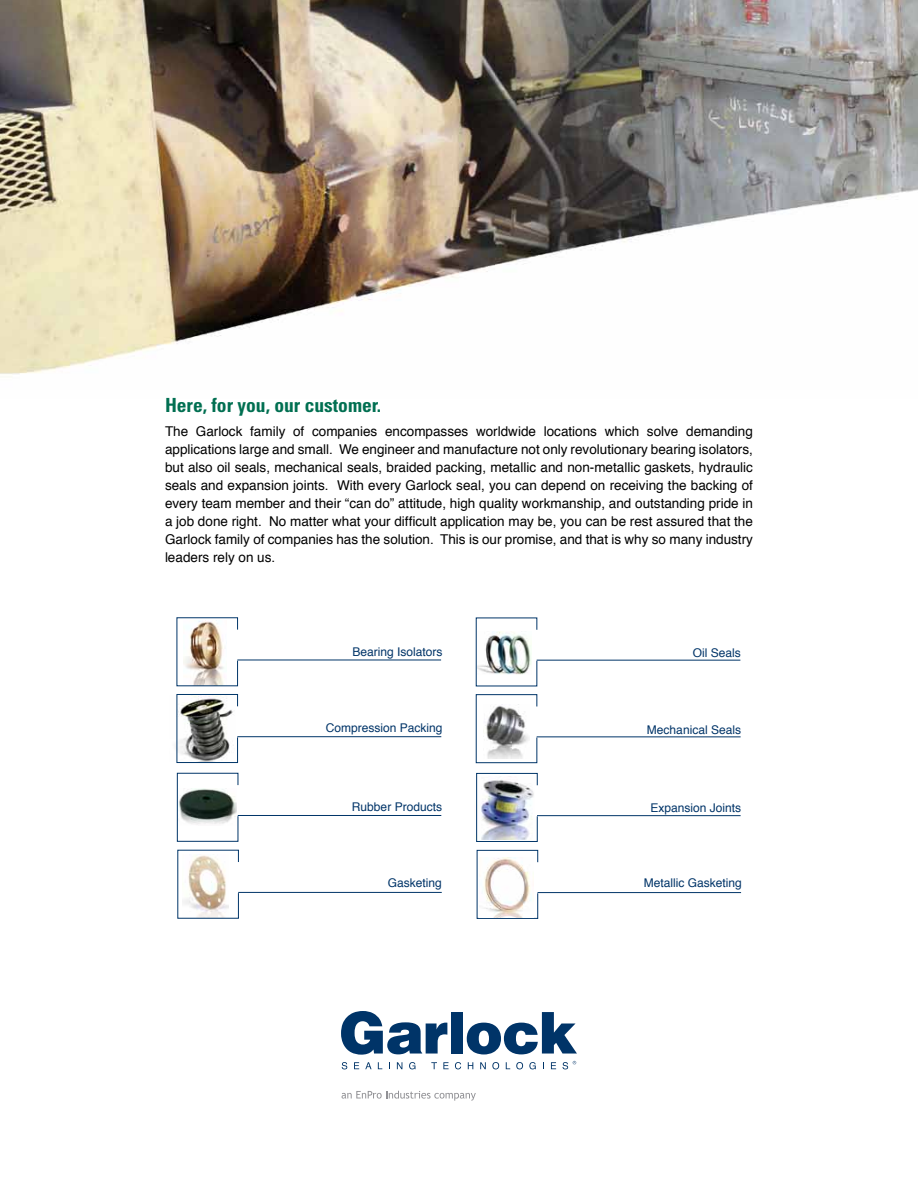
<style>
.page{position:relative;width:918px;height:1188px;background:#fff}
.page>*{position:absolute;margin:0;border:0;box-sizing:border-box;transform-origin:0 0}
.t1{font:700 condensed 19.5px "Univers";color:#006f51}
.t2{font:13.5px/18px "Helvetica";color:#000;text-align:justify}
.t3{font:12px "Helvetica";color:#003468}
</style>
<div class="page">
<img style="left:481px;top:780px;width:53px;height:60px">
<img style="left:182px;top:855px;width:47px;height:62px">
<img style="left:175px;top:696px;width:64px;height:66px">
<img style="left:183px;top:621px;width:41px;height:63px">
<img style="left:0;top:0;width:918px;height:374px">
<hr style="left:537px;top:660px;width:203px;height:1px;background:#003568">
<div style="left:476px;top:694px;width:61px;height:69px;border:1px solid #003568"></div>
<hr style="left:535px;top:707px;width:4px;height:30px;background:#fff">
<hr style="left:537px;top:737px;width:204px;height:1px;background:#003568">
<div style="left:476px;top:773px;width:62px;height:69px;border:1px solid #003568"></div>
<hr style="left:535px;top:786px;width:4px;height:30px;background:#fff">
<hr style="left:537px;top:815px;width:204px;height:1px;background:#003568">
<div style="left:477px;top:850px;width:61px;height:69px;border:1px solid #003568"></div>
<hr style="left:536px;top:863px;width:4px;height:30px;background:#fff">
<hr style="left:538px;top:892px;width:203px;height:1px;background:#003568">
<hr style="left:237px;top:660px;width:204px;height:1px;background:#003568">
<div style="left:177px;top:694px;width:61px;height:69px;border:1px solid #003568"></div>
<hr style="left:236px;top:707px;width:3px;height:30px;background:#fff">
<hr style="left:237px;top:736px;width:204px;height:1px;background:#003568">
<div style="left:177px;top:773px;width:61px;height:69px;border:1px solid #003568"></div>
<hr style="left:236px;top:786px;width:4px;height:29px;background:#fff">
<hr style="left:238px;top:815px;width:203px;height:1px;background:#003568">
<hr style="left:238px;top:892px;width:204px;height:1px;background:#003568">
<svg style="left:341px;top:1011px;width:106px;height:44px"></svg>
<div style="left:451px;top:1012px;width:11px;height:42px;background:#003468"></div>
<svg style="left:467px;top:1012px;width:110px;height:42px"></svg>
<svg style="left:342px;top:1062px;width:5px;height:7px"></svg>
<svg style="left:354px;top:1062px;width:5px;height:7px"></svg>
<svg style="left:365px;top:1062px;width:7px;height:7px"></svg>
<svg style="left:397px;top:1062px;width:5px;height:7px"></svg>
<svg style="left:409px;top:1062px;width:6px;height:7px"></svg>
<svg style="left:431px;top:1062px;width:6px;height:7px"></svg>
<svg style="left:443px;top:1062px;width:6px;height:7px"></svg>
<svg style="left:455px;top:1062px;width:6px;height:7px"></svg>
<svg style="left:468px;top:1062px;width:5px;height:7px"></svg>
<svg style="left:480px;top:1062px;width:6px;height:7px"></svg>
<svg style="left:492px;top:1062px;width:7px;height:7px"></svg>
<svg style="left:516px;top:1062px;width:7px;height:7px"></svg>
<svg style="left:529px;top:1062px;width:7px;height:7px"></svg>
<svg style="left:551px;top:1062px;width:5px;height:7px"></svg>
<svg style="left:563px;top:1061px;width:13px;height:8px"></svg>
<svg style="left:342px;top:1091px;width:134px;height:10px"></svg>
<img style="left:484px;top:858px;width:48px;height:59px">
<img style="left:477px;top:631px;width:54px;height:44px">
<img style="left:483px;top:704px;width:46px;height:54px">
<img style="left:178px;top:788px;width:59px;height:38px">
<h1 class="t1" style="left:165px;top:393px;width:218px">Here, for you, our customer.</h1>
<p class="t2" style="left:165px;top:423px;width:589px">The Garlock family of companies encompasses worldwide locations which solve demanding applications large and small. We engineer and manufacture not only revolutionary bearing isolators, but also oil seals, mechanical seals, braided packing, metallic and non-metallic gaskets, hydraulic seals and expansion joints. With every Garlock seal, you can depend on receiving the backing of every team member and their “can do” attitude, high quality workmanship, and outstanding pride in a job done right. No matter what your difficult application may be, you can be rest assured that the Garlock family of companies has the solution. This is our promise, and that is why so many industry leaders rely on us.</p>
<p class="t3" style="left:352px;top:642px;width:92px">Bearing Isolators</p>
<p class="t3" style="left:693px;top:644px;width:50px">Oil Seals</p>
<p class="t3" style="left:326px;top:718px;width:118px">Compression Packing</p>
<p class="t3" style="left:647px;top:720px;width:96px">Mechanical Seals</p>
<p class="t3" style="left:352px;top:797px;width:92px">Rubber Products</p>
<p class="t3" style="left:650px;top:799px;width:92px">Expansion Joints</p>
<p class="t3" style="left:388px;top:874px;width:56px">Gasketing</p>
<p class="t3" style="left:644px;top:874px;width:100px">Metallic Gasketing</p>
</div>
